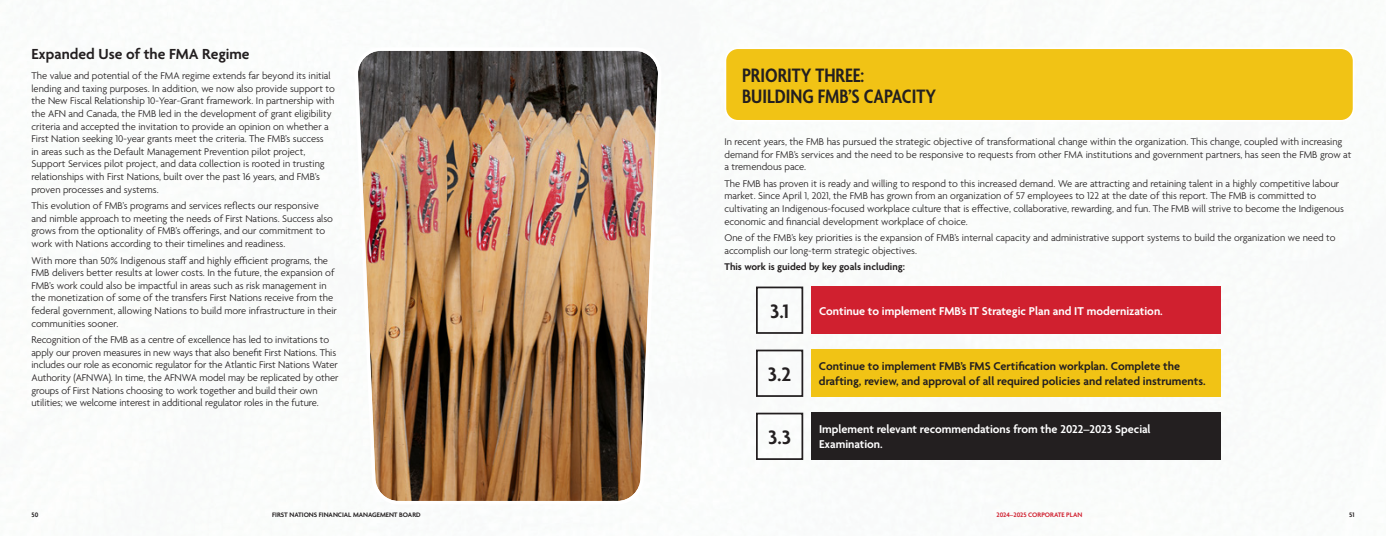
<style>
.page{position:relative;width:1386px;height:536px;background:#fff}
.page>*{position:absolute;margin:0;border:0;box-sizing:border-box;transform-origin:0 0}
.subhead__priorities{font:600 condensed 21px/21px "Agenda";color:#231f20}
.goal_number{font:600 21px "Agenda";color:#231f20}
.tertiary_titles__span{font:600 15.75px "Agenda";color:#231f20}
.goals_body{font:600 12.25px/14.7px "Agenda";color:#231f20}
.goals_body-2{font:600 12.25px/14.7px "Agenda";color:#fff}
.t1{font:300 10.5px/12.6px "Agenda";color:#231f20}
.t2{font:600 10.5px "Agenda";color:#231f20}
.t3{font:600 7px "Agenda";color:#231f20}
.t4{font:600 7px "Agenda";color:#d0202f}
</style>
<div class="page">
<div style="left:725px;top:48px;width:629px;height:73px;background:#f1c315;border-radius:13px"></div>
<div style="left:724px;top:47px;width:630px;height:75px;border:2px solid #fff;border-radius:13px"></div>
<svg style="left:756px;top:286px;width:48px;height:48px"></svg>
<svg style="left:756px;top:349px;width:48px;height:48px"></svg>
<svg style="left:756px;top:412px;width:48px;height:48px"></svg>
<div style="left:811px;top:286px;width:410px;height:48px;background:#d0202f"></div>
<div style="left:811px;top:349px;width:410px;height:48px;background:#f1c315"></div>
<div style="left:811px;top:412px;width:410px;height:48px;background:#231f20"></div>
<img style="left:358px;top:50px;width:300px;height:451px">
<p class="tertiary_titles__span" style="left:32px;top:45px;width:220px">Expanded Use of the FMA Regime</p>
<p class="t1" style="left:32px;top:70px;width:305px">The value and potential of the FMA regime extends far beyond its initial lending and taxing purposes. In addition, we now also provide support to the New Fiscal Relationship 10-Year-Grant framework. In partnership with the AFN and Canada, the FMB led in the development of grant eligibility criteria and accepted the invitation to provide an opinion on whether a First Nation seeking 10-year grants meet the criteria. The FMB’s success<br>in areas such as the Default Management Prevention pilot project, Support Services pilot project, and data collection is rooted in trusting relationships with First Nations, built over the past 16 years, and FMB’s proven processes and systems.</p>
<p class="t1" style="left:32px;top:200px;width:303px">This evolution of FMB’s programs and services reflects our responsive and nimble approach to meeting the needs of First Nations. Success also grows from the optionality of FMB’s offerings, and our commitment to work with Nations according to their timelines and readiness.</p>
<p class="t1" style="left:32px;top:254px;width:307px">With more than 50% Indigenous staff and highly efficient programs, the FMB delivers better results at lower costs. In the future, the expansion of FMB’s work could also be impactful in areas such as risk management in the monetization of some of the transfers First Nations receive from the federal government, allowing Nations to build more infrastructure in their communities sooner.</p>
<p class="t1" style="left:32px;top:334px;width:308px">Recognition of the FMB as a centre of excellence has led to invitations to apply our proven measures in new ways that also benefit First Nations. This includes our role as economic regulator for the Atlantic First Nations Water Authority (AFNWA). In time, the AFNWA model may be replicated by other groups of First Nations choosing to work together and build their own utilities; we welcome interest in additional regulator roles in the future.</p>
<p class="subhead__priorities" style="left:742px;top:66px;width:196px">PRIORITY THREE:<br>BUILDING FMB’S CAPACITY</p>
<p class="t1" style="left:724px;top:136px;width:628px">In recent years, the FMB has pursued the strategic objective of transformational change within the organization. This change, coupled with increasing demand for FMB’s services and the need to be responsive to requests from other FMA institutions and government partners, has seen the FMB grow at a tremendous pace.</p>
<p class="t1" style="left:724px;top:178px;width:621px">The FMB has proven it is ready and willing to respond to this increased demand. We are attracting and retaining talent in a highly competitive labour market. Since April 1, 2021, the FMB has grown from an organization of 57 employees to 122 at the date of this report. The FMB is committed to cultivating an Indigenous-focused workplace culture that is effective, collaborative, rewarding, and fun. The FMB will strive to become the Indigenous economic and financial development workplace of choice.</p>
<p class="t1" style="left:724px;top:232px;width:613px">One of the FMB’s key priorities is the expansion of FMB’s internal capacity and administrative support systems to build the organization we need to accomplish our long-term strategic objectives.</p>
<p class="t2" style="left:724px;top:261px;width:182px">This work is guided by key goals including:</p>
<p class="goal_number" style="left:770px;top:299px;width:20px">3.1</p>
<p class="goals_body-2" style="left:819px;top:304px;width:345px">Continue to implement FMB’s IT Strategic Plan and IT modernization.</p>
<p class="goal_number" style="left:768px;top:362px;width:25px">3.2</p>
<p class="goal_number" style="left:768px;top:425px;width:25px">3.3</p>
<p class="goals_body" style="left:819px;top:359px;width:388px">Continue to implement FMB’s FMS Certification workplan. Complete the drafting, review, and approval of all required policies and related instruments.</p>
<p class="goals_body-2" style="left:819px;top:422px;width:333px">Implement relevant recommendations from the 2022–2023 Special<br>Examination.</p>
<p class="t3" style="left:32px;top:511px;width:8px">50</p>
<p class="t3" style="left:272px;top:511px;width:150px">FIRST NATIONS FINANCIAL MANAGEMENT BOARD</p>
<p class="t4" style="left:997px;top:511px;width:87px">2024–2025 CORPORATE PLAN</p>
<p class="t3" style="left:1349px;top:511px;width:7px">51</p>
</div>
